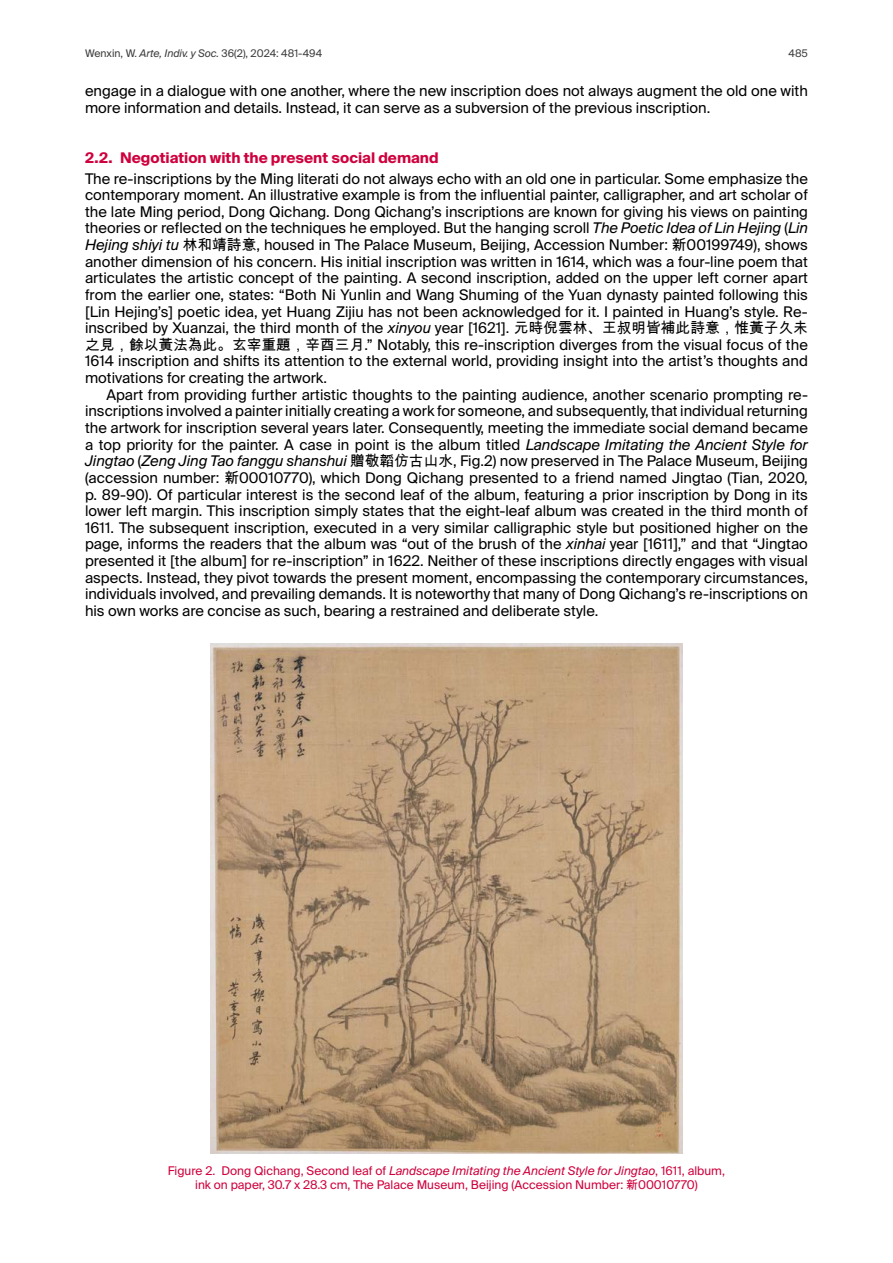
<style>
.page{position:relative;width:893px;height:1263px;background:#fff}
.page>*{position:absolute;margin:0;border:0;box-sizing:border-box;transform-origin:0 0}
.Normal_1er_parr{font:14.7px/16.6px "Suisse Intl";color:#000;text-align:justify}
.Epigrafe_2_Nivel_ES{font:700 14.7px "Suisse Intl";color:#cf003d}
.Título_elemento{font:12px/13.6px "Suisse Intl";color:#cf003d;text-align:center}
.t1{font:10.5px "Suisse Intl";color:#3c3c3b}
.s1{font-style:italic}
.s2{font-family:"Arial Unicode MS"}
</style>
<div class="page">
<img style="left:210px;top:644px;width:473px;height:509px">
<p class="t1" style="left:85px;top:47px;width:239px">Wenxin, W. <span class="s1">Arte, Indiv. y Soc.</span> 36(2), 2024: 481-494</p>
<p class="t1" style="left:788px;top:47px;width:21px">485</p>
<p class="Normal_1er_parr" style="left:85px;top:83px;width:724px">engage in a dialogue with one another, where the new inscription does not always augment the old one with more information and details. Instead, it can serve as a subversion of the previous inscription.</p>
<p class="Epigrafe_2_Nivel_ES" style="left:85px;top:149px;width:355px">2.2. Negotiation with the present social demand</p>
<p class="Normal_1er_parr" style="left:85px;top:170px;width:724px">The re-inscriptions by the Ming literati do not always echo with an old one in particular. Some emphasize the contemporary moment. An illustrative example is from the influential painter, calligrapher, and art scholar of the late Ming period, Dong Qichang. Dong Qichang’s inscriptions are known for giving his views on painting theories or reflected on the techniques he employed. But the hanging scroll <span class="s1">The Poetic Idea of Lin Hejing</span> (<span class="s1">Lin Hejing shiyi tu</span> <span class="s2">林和靖詩意</span>, housed in The Palace Museum, Beijing, Accession Number: <span class="s2">新</span>00199749), shows another dimension of his concern. His initial inscription was written in 1614, which was a four-line poem that articulates the artistic concept of the painting. A second inscription, added on the upper left corner apart from the earlier one, states: “Both Ni Yunlin and Wang Shuming of the Yuan dynasty painted following this [Lin Hejing’s] poetic idea, yet Huang Zijiu has not been acknowledged for it. I painted in Huang’s style. Re&shy;inscribed by Xuanzai, the third month of the <span class="s1">xinyou</span> year [1621]. <span class="s2">元時倪雲林、王叔明皆補此詩意，惟黃子久未之見，餘以黃法為此。玄宰重題，辛酉三月</span>.” Notably, this re-inscription diverges from the visual focus of the 1614 inscription and shifts its attention to the external world, providing insight into the artist’s thoughts and motivations for creating the artwork.</p>
<p class="Normal_1er_parr" style="left:85px;top:386px;width:724px;text-indent:21px">Apart from providing further artistic thoughts to the painting audience, another scenario prompting re&shy;inscriptions involved a painter initially creating a work for someone, and subsequently, that individual returning the artwork for inscription several years later. Consequently, meeting the immediate social demand became a top priority for the painter. A case in point is the album titled <span class="s1">Landscape Imitating the Ancient Style for Jingtao</span> (<span class="s1">Zeng Jing Tao fanggu shanshui</span> <span class="s2">贈敬韜仿古山水</span>, Fig.2) now preserved in The Palace Museum, Beijing (accession number: <span class="s2">新</span>00010770), which Dong Qichang presented to a friend named Jingtao (Tian, 2020, p. 89-90). Of particular interest is the second leaf of the album, featuring a prior inscription by Dong in its lower left margin. This inscription simply states that the eight-leaf album was created in the third month of 1611. The subsequent inscription, executed in a very similar calligraphic style but positioned higher on the page, informs the readers that the album was “out of the brush of the <span class="s1">xinhai</span> year [1611],” and that “Jingtao presented it [the album] for re-inscription” in 1622. Neither of these inscriptions directly engages with visual aspects. Instead, they pivot towards the present moment, encompassing the contemporary circumstances, individuals involved, and prevailing demands. It is noteworthy that many of Dong Qichang’s re-inscriptions on his own works are concise as such, bearing a restrained and deliberate style.</p>
<p class="Título_elemento" style="left:168px;top:1164px;width:559px">Figure 2. Dong Qichang, Second leaf of <span class="s1">Landscape Imitating the Ancient Style for Jingtao</span>, 1611, album, ink on paper, 30.7 x 28.3 cm, The Palace Museum, Beijing (Accession Number: <span class="s2">新</span>00010770)</p>
</div>
